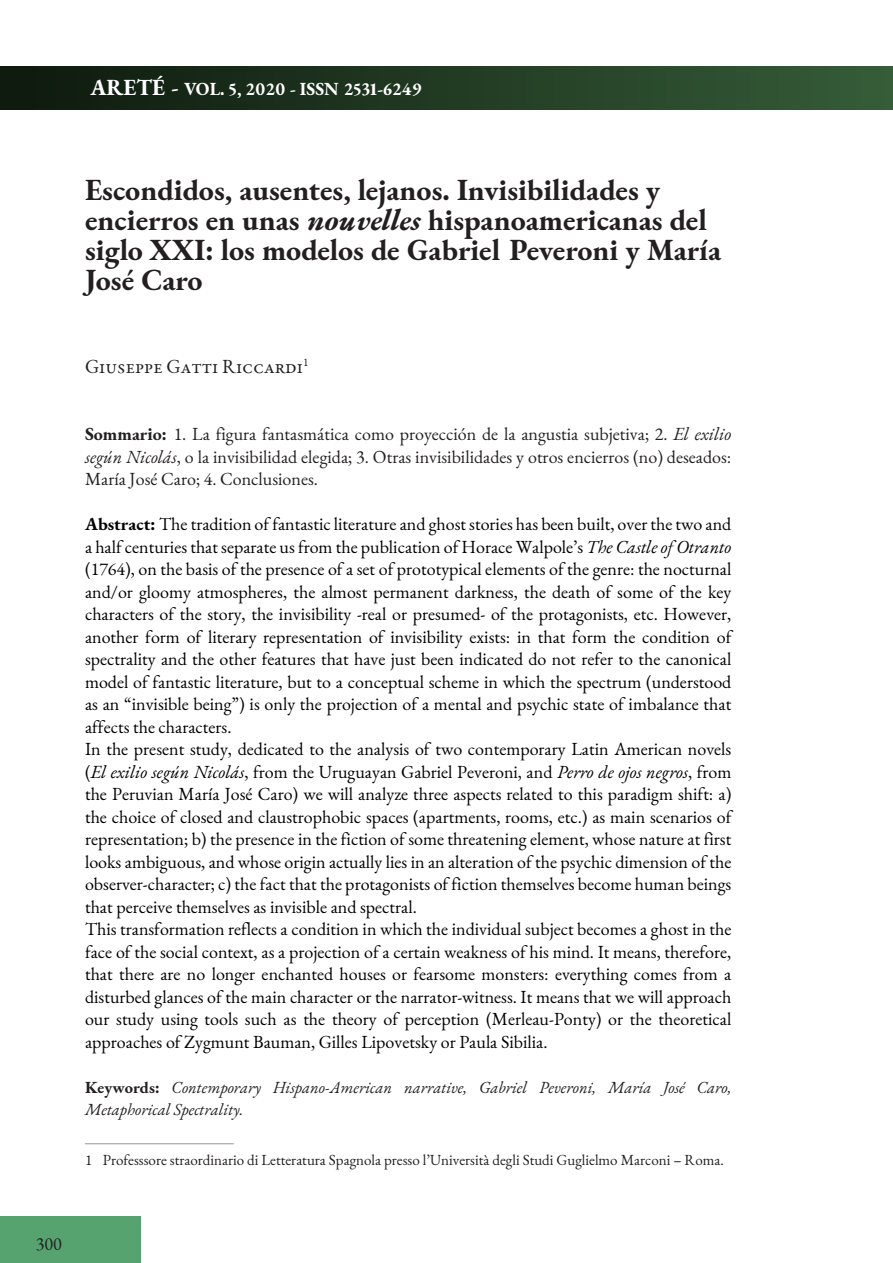
<style>
.page{position:relative;width:893px;height:1263px;background:#fff}
.page>*{position:absolute;margin:0;border:0;box-sizing:border-box;transform-origin:0 0}
.Titolo_Articolo{font:700 30px/30px "EB Garamond";color:#231f20}
.Autore{font:19.5px "EB Garamond";letter-spacing:.07em;color:#231f20}
.Abstract{font:18px/22.5px "EB Garamond";color:#000;text-align:justify}
.Table_of_contents{font:18px/22.5px "EB Garamond";color:#231f20;text-align:justify}
.t1{font:700 18px "EB Garamond";color:#fff}
.Abstract-2{font:italic 16.5px/22.5px "EB Garamond";color:#231f20}
.Note{font:15px "EB Garamond";color:#231f20}
.s1{font-size:22.5px}
.s2{font-style:italic}
.s3{font-weight:700}
.s4{font-weight:700;font-style:normal}
</style>
<div class="page">
<div style="left:0;top:1217px;width:140px;height:46px;background:#56a36f"></div>
<div style="left:0;top:67px;width:893px;height:42px;background:linear-gradient(to right,#0d190e,#365d38)"></div>
<hr style="left:85px;top:1143px;width:149px;height:1px;background:#939598">
<p class="t1" style="left:91px;top:77px;width:333px"><span class="s1">ARETÉ -</span> VOL. 5, 2020 - ISSN 2531-6249</p>
<p class="Titolo_Articolo" style="left:85px;top:175px;width:638px">Escondidos, ausentes, lejanos. Invisibilidades y encierros en unas <span class="s2">nouvelles</span> hispanoamericanas del siglo XXI: los modelos de Gabriel Peveroni y María José Caro</p>
<p class="Autore" style="left:85px;top:353px;width:225px">Giuseppe Gatti Riccardi<sup>1</sup></p>
<p class="Table_of_contents" style="left:85px;top:423px;width:648px"><span class="s3">Sommario:</span> 1. La figura fantasmática como proyección de la angustia subjetiva; 2. <span class="s2">El exilio según Nicolás</span>, o la invisibilidad elegida; 3. Otras invisibilidades y otros encierros (no) deseados:<br>María José Caro; 4. Conclusiones.</p>
<p class="Abstract" style="left:85px;top:513px;width:648px"><span class="s3">Abstract:</span> The tradition of fantastic literature and ghost stories has been built, over the two and a half centuries that separate us from the publication of Horace Walpole’s <span class="s2">The Castle of Otranto </span>(1764), on the basis of the presence of a set of prototypical elements of the genre: the nocturnal and/or gloomy atmospheres, the almost permanent darkness, the death of some of the key characters of the story, the invisibility -real or presumed- of the protagonists, etc. However, another form of literary representation of invisibility exists: in that form the condition of spectrality and the other features that have just been indicated do not refer to the canonical model of fantastic literature, but to a conceptual scheme in which the spectrum (understood as an “invisible being”) is only the projection of a mental and psychic state of imbalance that affects the characters.</p>
<p class="Abstract" style="left:85px;top:738px;width:648px">In the present study, dedicated to the analysis of two contemporary Latin American novels (<span class="s2">El exilio según Nicolás</span>, from the Uruguayan Gabriel Peveroni, and <span class="s2">Perro de ojos negros</span>, from the Peruvian María José Caro) we will analyze three aspects related to this paradigm shift: a) the choice of closed and claustrophobic spaces (apartments, rooms, etc.) as main scenarios of representation; b) the presence in the fiction of some threatening element, whose nature at first looks ambiguous, and whose origin actually lies in an alteration of the psychic dimension of the observer-character; c) the fact that the protagonists of fiction themselves become human beings that perceive themselves as invisible and spectral.</p>
<p class="Abstract" style="left:85px;top:918px;width:648px">This transformation reflects a condition in which the individual subject becomes a ghost in the face of the social context, as a projection of a certain weakness of his mind. It means, therefore, that there are no longer enchanted houses or fearsome monsters: everything comes from a disturbed glances of the main character or the narrator-witness. It means that we will approach our study using tools such as the theory of perception (Merleau-Ponty) or the theoretical approaches of Zygmunt Bauman, Gilles Lipovetsky or Paula Sibilia.</p>
<p class="Abstract-2" style="left:85px;top:1076px;width:648px"><span class="s4">Keywords:</span> Contemporary Hispano-American narrative, Gabriel Peveroni, María José Caro,<br>Metaphorical Spectrality.</p>
<p class="Note" style="left:85px;top:1150px;width:640px">1 Professsore straordinario di Letteratura Spagnola presso l’Università degli Studi Guglielmo Marconi – Roma.</p>
<p class="Table_of_contents" style="left:36px;top:1232px;width:27px">300</p>
</div>
